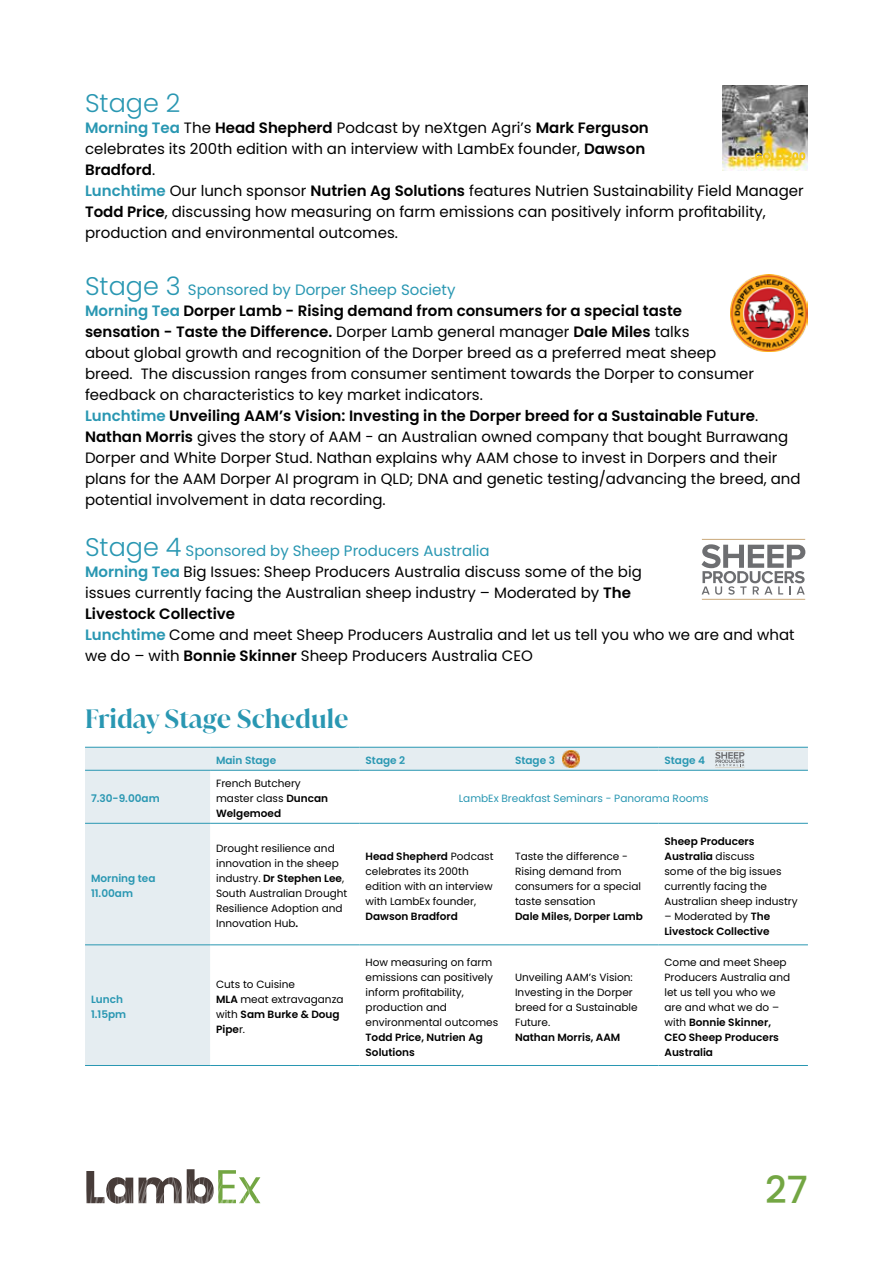
<style>
.page{position:relative;width:893px;height:1263px;background:#fff}
.page>*{position:absolute;margin:0;border:0;box-sizing:border-box;transform-origin:0 0}
.t1{font:500 37.5px "Poppins";color:#73a643}
.t2{font:600 25.5px "Juana";color:#2997b2}
.t3{font:300 25.5px "Poppins";color:#2997b2}
.t4{font:15px/21px "Poppins";color:#000}
.t5{font:10.5px/15px "Poppins";color:#000}
.t6{font:600 10.5px/15px "Poppins";color:#000}
.t7{font:600 10.5px/15px "Poppins";color:#2997b2}
.t8{font:10.5px "Poppins";color:#2997b2}
.s1{font-weight:600;color:#2997b2}
.s2{font-weight:600}
.s3{font-weight:300;font-size:25.5px;color:#2997b2}
.s4{color:#2997b2}
.s5{font-weight:400}
</style>
<div class="page">
<svg style="left:86px;top:1169px;width:174px;height:35px"></svg>
<svg style="left:85px;top:748px;width:723px;height:317px"></svg>
<hr style="left:85px;top:747px;width:125px;height:1px;background:#2997b2">
<hr style="left:210px;top:747px;width:150px;height:1px;background:#2997b2">
<hr style="left:360px;top:747px;width:149px;height:1px;background:#2997b2">
<hr style="left:509px;top:747px;width:149px;height:1px;background:#2997b2">
<hr style="left:658px;top:747px;width:150px;height:1px;background:#2997b2">
<hr style="left:85px;top:770px;width:125px;height:1px;background:#2997b2">
<hr style="left:210px;top:770px;width:150px;height:1px;background:#2997b2">
<hr style="left:360px;top:770px;width:149px;height:1px;background:#2997b2">
<hr style="left:509px;top:770px;width:149px;height:1px;background:#2997b2">
<hr style="left:658px;top:770px;width:150px;height:1px;background:#2997b2">
<hr style="left:85px;top:823px;width:125px;height:1px;background:#2997b2">
<hr style="left:210px;top:823px;width:150px;height:1px;background:#2997b2">
<hr style="left:360px;top:823px;width:149px;height:1px;background:#2997b2">
<hr style="left:509px;top:823px;width:149px;height:1px;background:#2997b2">
<hr style="left:658px;top:823px;width:150px;height:1px;background:#2997b2">
<hr style="left:85px;top:944px;width:125px;height:1px;background:#2997b2">
<hr style="left:210px;top:944px;width:150px;height:1px;background:#2997b2">
<hr style="left:360px;top:944px;width:149px;height:1px;background:#2997b2">
<hr style="left:509px;top:944px;width:149px;height:1px;background:#2997b2">
<hr style="left:658px;top:944px;width:150px;height:1px;background:#2997b2">
<hr style="left:85px;top:1065px;width:125px;height:1px;background:#2997b2">
<hr style="left:210px;top:1065px;width:150px;height:1px;background:#2997b2">
<hr style="left:360px;top:1065px;width:149px;height:1px;background:#2997b2">
<hr style="left:509px;top:1065px;width:149px;height:1px;background:#2997b2">
<hr style="left:658px;top:1065px;width:150px;height:1px;background:#2997b2">
<svg style="left:715px;top:750px;width:29px;height:18px"></svg>
<img style="left:562px;top:751px;width:17px;height:17px">
<svg style="left:702px;top:544px;width:103px;height:51px"></svg>
<hr style="left:702px;top:539px;width:103px;height:1px;background:#bd945b">
<hr style="left:702px;top:599px;width:103px;height:1px;background:#bd945b">
<img style="left:723px;top:85px;width:85px;height:85px">
<svg style="left:755px;top:152px;width:50px;height:8px"></svg>
<img style="left:731px;top:274px;width:77px;height:77px">
<h2 class="t3" style="left:85px;top:88px;width:97px">Stage 2</h2>
<p class="t4" style="left:85px;top:117px;width:720px"><span class="s1">Morning Tea</span> The <span class="s2">Head Shepherd</span> Podcast by neXtgen Agri’s <span class="s2">Mark Ferguson<br></span>celebrates its 200th edition with an interview with LambEx founder, <span class="s2">Dawson<br>Bradford</span>.<br><span class="s1">Lunchtime</span> Our lunch sponsor <span class="s2">Nutrien Ag Solutions</span> features Nutrien Sustainability Field Manager <span class="s2">Todd Price</span>, discussing how measuring on farm emissions can positively inform profitability, production and environmental outcomes.</p>
<p class="t4" style="left:85px;top:279px;width:717px"><span class="s3">Stage 3</span> <span class="s4">Sponsored by Dorper Sheep Society<br></span><span class="s1">Morning Tea</span> <span class="s2">Dorper Lamb - Rising demand from consumers for a special taste<br>sensation - Taste the Difference.</span> Dorper Lamb general manager <span class="s2">Dale Miles</span> talks<br>about global growth and recognition of the Dorper breed as a preferred meat sheep<br>breed. The discussion ranges from consumer sentiment towards the Dorper to consumer feedback on characteristics to key market indicators.<br><span class="s1">Lunchtime</span> <span class="s2">Unveiling AAM’s Vision: Investing in the Dorper breed for a Sustainable Future</span>.<br><span class="s2">Nathan Morris</span> gives the story of AAM - an Australian owned company that bought Burrawang Dorper and White Dorper Stud. Nathan explains why AAM chose to invest in Dorpers and their plans for the AAM Dorper AI program in QLD; DNA and genetic testing/advancing the breed, and potential involvement in data recording.</p>
<p class="t4" style="left:85px;top:540px;width:711px"><span class="s3">Stage 4</span> <span class="s4">Sponsored by Sheep Producers Australia<br></span><span class="s1">Morning Tea</span> Big Issues: Sheep Producers Australia discuss some of the big<br>issues currently facing the Australian sheep industry – Moderated by <span class="s2">The<br>Livestock Collective<br></span><span class="s1">Lunchtime</span> Come and meet Sheep Producers Australia and let us tell you who we are and what we do – with <span class="s2">Bonnie Skinner</span> Sheep Producers Australia CEO</p>
<h2 class="t2" style="left:85px;top:702px;width:265px">Friday Stage Schedule</h2>
<p class="t7" style="left:216px;top:753px;width:62px">Main Stage</p>
<p class="t7" style="left:366px;top:753px;width:41px">Stage 2</p>
<p class="t7" style="left:515px;top:753px;width:41px">Stage 3</p>
<p class="t7" style="left:664px;top:753px;width:42px">Stage 4</p>
<p class="t7" style="left:91px;top:791px;width:70px">7.30-9.00am</p>
<p class="t5" style="left:216px;top:776px;width:114px">French Butchery master class <span class="s2">Duncan<br>Welgemoed</span></p>
<p class="t8" style="left:459px;top:792px;width:251px">LambEx Breakfast Seminars - Panorama Rooms</p>
<p class="t7" style="left:91px;top:871px;width:66px">Morning tea<br>11.00am</p>
<p class="t7" style="left:91px;top:992px;width:37px">Lunch<br>1.15pm</p>
<p class="t5" style="left:216px;top:841px;width:133px">Drought resilience and innovation in the sheep industry. <span class="s2">Dr Stephen Lee</span>,<br>South Australian Drought<br>Resilience Adoption and<br>Innovation Hub<span class="s2">.</span></p>
<p class="t5" style="left:366px;top:848px;width:129px"><span class="s2">Head Shepherd</span> Podcast celebrates its 200th edition with an interview with LambEx founder,</p>
<p class="t6" style="left:366px;top:908px;width:94px">Dawson Bradford</p>
<p class="t5" style="left:216px;top:977px;width:129px">Cuts to Cuisine<br><span class="s2">MLA</span> meat extravaganza with <span class="s2">Sam Burke &amp; Doug<br>Pipe</span>r.</p>
<p class="t5" style="left:366px;top:955px;width:134px">How measuring on farm emissions can positively inform profitability, production and environmental outcomes</p>
<p class="t6" style="left:366px;top:1030px;width:119px">Todd Price, Nutrien Ag<br>Solutions</p>
<p class="t5" style="left:515px;top:848px;width:128px">Taste the difference -<br>Rising demand from consumers for a special taste sensation</p>
<p class="t6" style="left:515px;top:908px;width:130px">Dale Miles, Dorper Lamb</p>
<p class="t5" style="left:515px;top:970px;width:124px">Unveiling AAM’s Vision:<br>Investing in the Dorper breed for a Sustainable<br>Future.</p>
<p class="t6" style="left:515px;top:1030px;width:107px">Nathan Morris, AAM</p>
<p class="t5" style="left:664px;top:833px;width:135px"><span class="s2">Sheep Producers<br>Australia</span> discuss<br>some of the big issues currently facing the<br>Australian sheep industry</p>
<p class="t6" style="left:664px;top:908px;width:107px"><span class="s5">– Moderated by</span> The<br>Livestock Collective</p>
<p class="t5" style="left:664px;top:955px;width:127px">Come and meet Sheep<br>Producers Australia and let us tell you who we are and what we do – with <span class="s2">Bonnie Skinner,<br>CEO Sheep Producers<br>Australia</span></p>
<h1 class="t1" style="left:765px;top:1168px;width:44px">27</h1>
</div>
